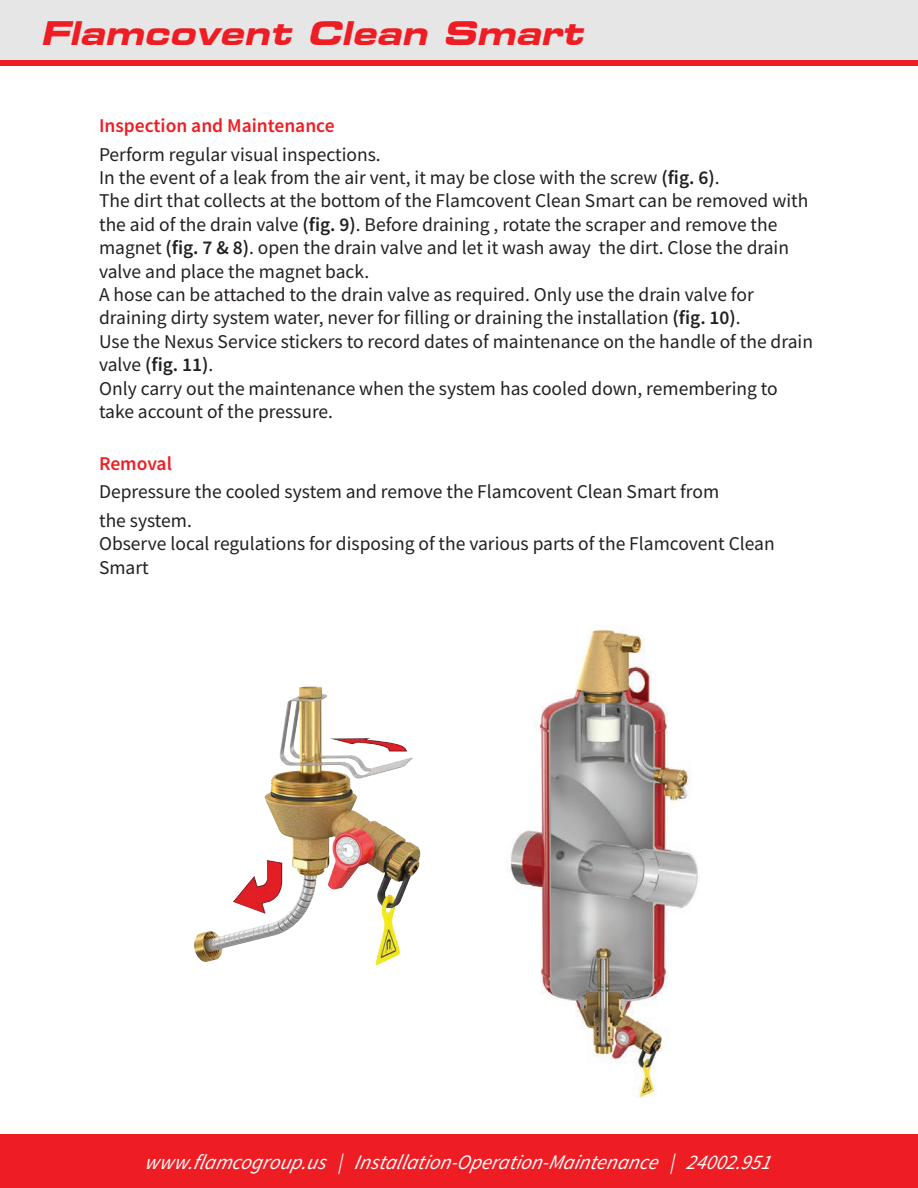
<style>
.page{position:relative;width:918px;height:1188px;background:#fff}
.page>*{position:absolute;margin:0;border:0;box-sizing:border-box;transform-origin:0 0}
.t1{font:italic 700 expanded 32.4px "Square 721 BT";color:#ee1d23}
.t2{font:italic 20.7px "Source Sans Pro";color:#fff}
.t3{font:19.5px/23.4px "Source Sans Pro";color:#231f20}
.t4{font:600 19.5px "Source Sans Pro";color:#ee1d23}
.s1{font-weight:600}
</style>
<div class="page">
<img style="left:194px;top:688px;width:111px;height:274px">
<img style="left:510px;top:629px;width:188px;height:468px">
<div style="left:0;top:0;width:918px;height:62px;background:#e5e6e5"></div>
<div style="left:0;top:60px;width:918px;height:5px;background:#ee1d23"></div>
<div style="left:0;top:1134px;width:918px;height:54px;background:#ee1d23"></div>
<h1 class="t1" style="left:40px;top:14px;width:552px">Flamcovent Clean Smart</h1>
<p class="t4" style="left:99px;top:113px;width:237px">Inspection and Maintenance</p>
<p class="t3" style="left:99px;top:142px;width:715px">Perform regular visual inspections.<br>In the event of a leak from the air vent, it may be close with the screw <span class="s1">(fig. 6)</span>.<br>The dirt that collects at the bottom of the Flamcovent Clean Smart can be removed with the aid of the drain valve <span class="s1">(fig. 9)</span>. Before draining , rotate the scraper and remove the magnet <span class="s1">(fig. 7 &amp; 8)</span>. open the drain valve and let it wash away the dirt. Close the drain valve and place the magnet back.<br>A hose can be attached to the drain valve as required. Only use the drain valve for draining dirty system water, never for filling or draining the installation <span class="s1">(fig. 10)</span>.<br>Use the Nexus Service stickers to record dates of maintenance on the handle of the drain valve <span class="s1">(fig. 11)</span>.<br>Only carry out the maintenance when the system has cooled down, remembering to take account of the pressure.</p>
<p class="t4" style="left:99px;top:451px;width:74px">Removal</p>
<p class="t3" style="left:99px;top:478px;width:622px;line-height:28.5px">Depressure the cooled system and remove the Flamcovent Clean Smart from the system.</p>
<p class="t3" style="left:99px;top:532px;width:677px">Observe local regulations for disposing of the various parts of the Flamcovent Clean<br>Smart</p>
<p class="t2" style="left:145px;top:1149px;width:633px">www.flamcogroup.us | Installation-Operation-Maintenance | 24002.951</p>
</div>
